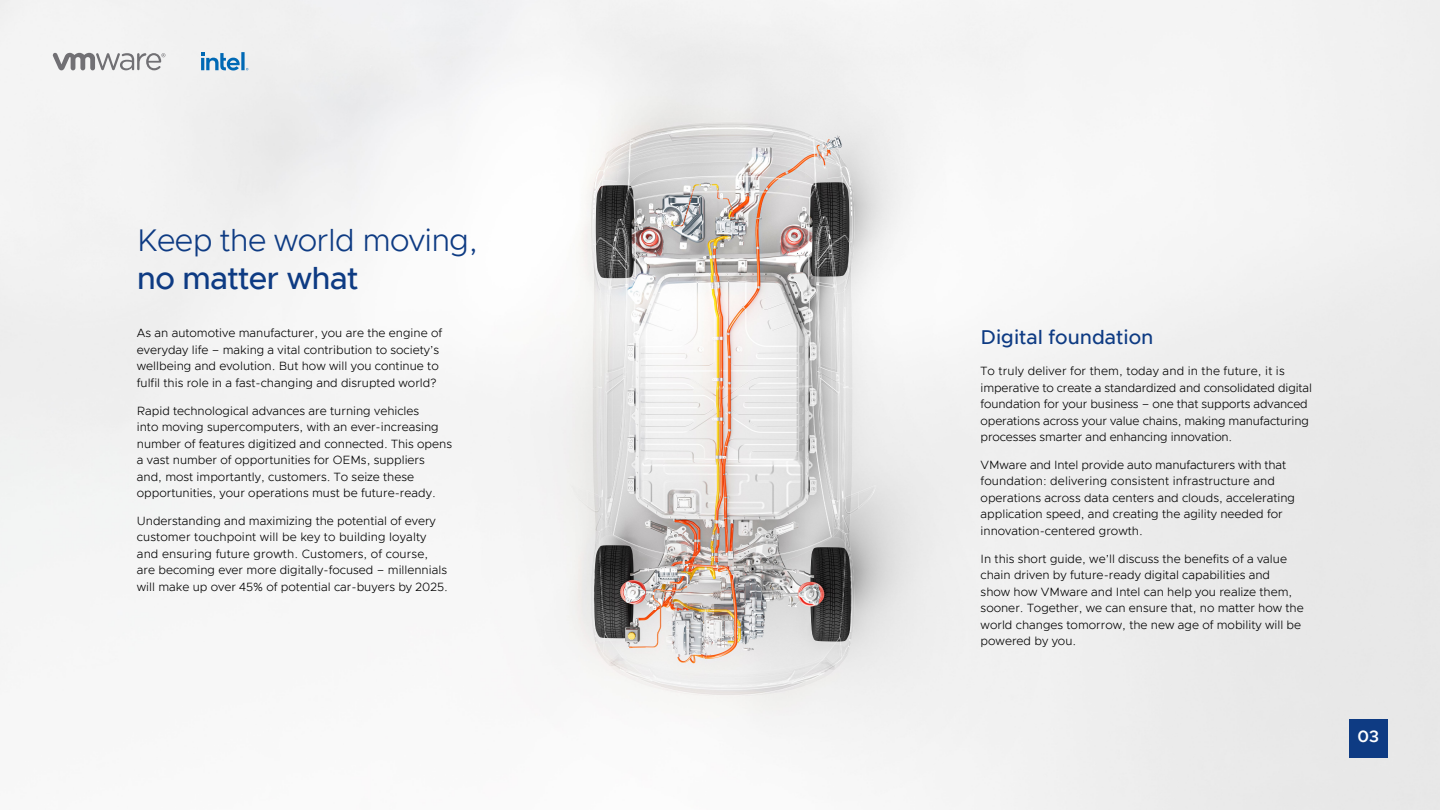
<style>
.page{position:relative;width:1440px;height:810px;background:#fff}
.page>*{position:absolute;margin:0;border:0;box-sizing:border-box;transform-origin:0 0}
.t1{font:300 31.42px "Metropolis";letter-spacing:-.02em;color:#0e3b83}
.t2{font:500 31.42px "Metropolis";letter-spacing:-.02em;color:#0e3b83}
.t3{font:500 20.02px "Metropolis";color:#0e3b83}
.t4{font:600 16.5px "Metropolis";color:#fff}
.t5{font:300 12px/16.5px "Metropolis";color:#000}
</style>
<div class="page">
<img style="left:0;top:0;width:1440px;height:810px">
<svg style="left:53px;top:52px;width:112px;height:18px"></svg>
<svg style="left:201px;top:52px;width:47px;height:18px"></svg>
<div style="left:1349px;top:719px;width:39px;height:39px;background:#0e3b83"></div>
<h1 class="t1" style="left:137px;top:221px;width:343px">Keep the world moving,</h1>
<h1 class="t2" style="left:137px;top:259px;width:223px">no matter what</h1>
<p class="t5" style="left:137px;top:325px;width:307px">As an automotive manufacturer, you are the engine of everyday life – making a vital contribution to society’s wellbeing and evolution. But how will you continue to fulfil this role in a fast-changing and disrupted world?</p>
<p class="t5" style="left:137px;top:402px;width:317px">Rapid technological advances are turning vehicles<br>into moving supercomputers, with an ever-increasing number of features digitized and connected. This opens a vast number of opportunities for OEMs, suppliers and, most importantly, customers. To seize these opportunities, your operations must be future-ready.</p>
<p class="t5" style="left:137px;top:512px;width:313px">Understanding and maximizing the potential of every customer touchpoint will be key to building loyalty and ensuring future growth. Customers, of course, are becoming ever more digitally-focused – millennials will make up over 45% of potential car-buyers by 2025.</p>
<h2 class="t3" style="left:981px;top:324px;width:174px">Digital foundation</h2>
<p class="t5" style="left:981px;top:363px;width:333px">To truly deliver for them, today and in the future, it is imperative to create a standardized and consolidated digital foundation for your business – one that supports advanced operations across your value chains, making manufacturing processes smarter and enhancing innovation.</p>
<p class="t5" style="left:981px;top:457px;width:316px">VMware and Intel provide auto manufacturers with that foundation: delivering consistent infrastructure and operations across data centers and clouds, accelerating application speed, and creating the agility needed for innovation-centered growth.</p>
<p class="t5" style="left:981px;top:550px;width:325px">In this short guide, we’ll discuss the benefits of a value chain driven by future-ready digital capabilities and<br>show how VMware and Intel can help you realize them, sooner. Together, we can ensure that, no matter how the world changes tomorrow, the new age of mobility will be powered by you.</p>
<h3 class="t4" style="left:1357px;top:726px;width:23px">03</h3>
</div>
